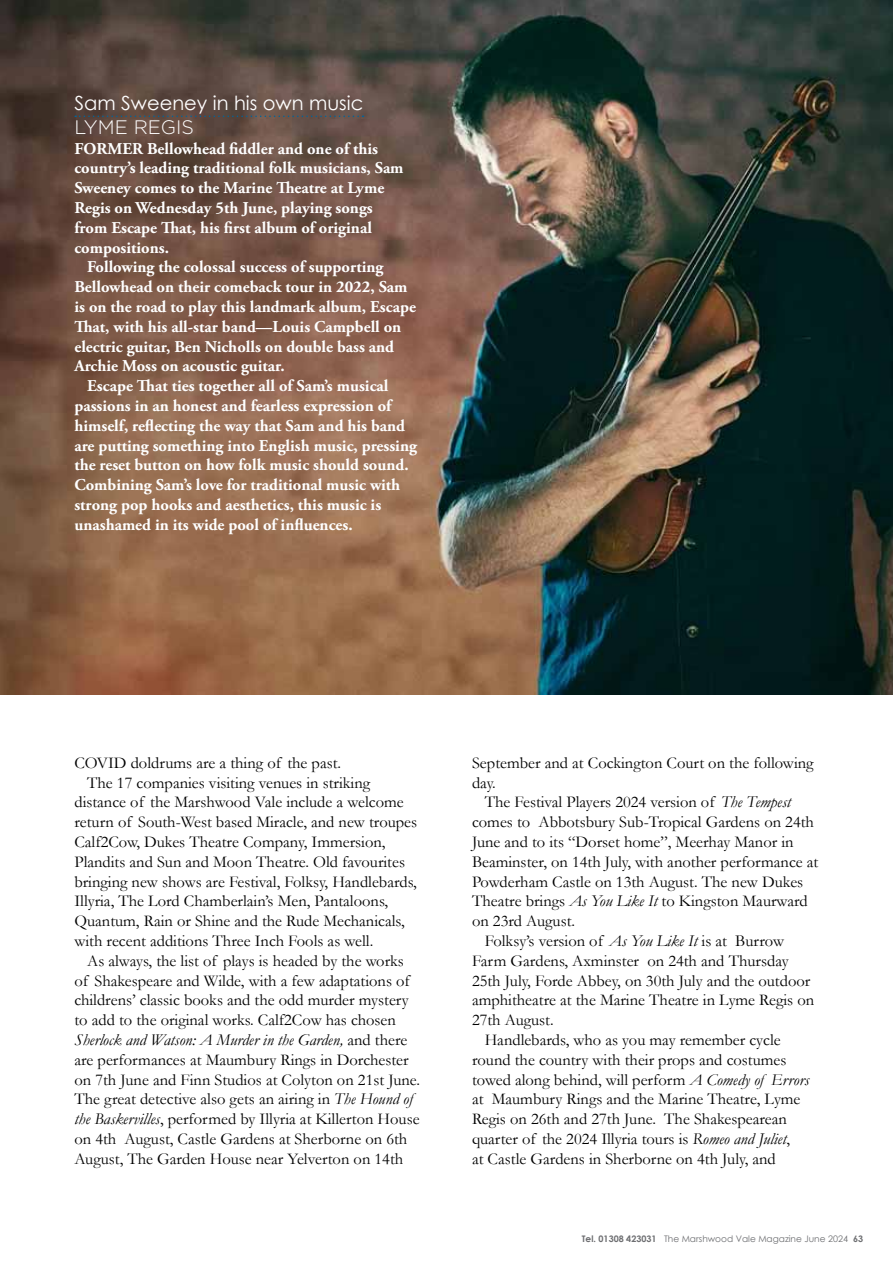
<style>
.page{position:relative;width:893px;height:1263px;background:#fff}
.page>*{position:absolute;margin:0;border:0;box-sizing:border-box;transform-origin:0 0}
.t1{font:19.5px "Century Gothic";color:#fff}
.t2{font:300 19.5px "Gotham";color:#fff}
.t3{font:16.5px/19.8px "Garamond";color:#000}
.t4{font:700 16.5px/19.8px "Adobe Garamond Pro";color:#fff}
.t5{font:italic 16.5px "Garamond";color:#000}
.t6{font:9px "Century Gothic";color:#6d6e71}
.s1{font-style:normal}
.s2{font-style:italic}
.s3{font-weight:700}
</style>
<div class="page">
<img style="left:0;top:0;width:893px;height:694px">
<svg style="left:75px;top:116px;width:289px;height:1px"></svg>
<p class="t1" style="left:74px;top:90px;width:290px">Sam Sweeney in his own music</p>
<p class="t2" style="left:74px;top:114px;width:121px">LYME REGIS</p>
<p class="t4" style="left:74px;top:139px;width:331px">FORMER Bellowhead fiddler and one of this country’s leading traditional folk musicians, Sam Sweeney comes to the Marine Theatre at Lyme Regis on Wednesday 5th June, playing songs from Escape That, his first album of original compositions.</p>
<p class="t4" style="left:87px;top:257px;width:298px">Following the colossal success of supporting</p>
<p class="t4" style="left:74px;top:277px;width:335px">Bellowhead on their comeback tour in 2022, Sam</p>
<p class="t4" style="left:74px;top:297px;width:343px">is on the road to play this landmark album, Escape</p>
<p class="t4" style="left:74px;top:317px;width:328px">That, with his all-star band—Louis Campbell on</p>
<p class="t4" style="left:74px;top:337px;width:321px">electric guitar, Ben Nicholls on double bass and</p>
<p class="t4" style="left:74px;top:356px;width:212px">Archie Moss on acoustic guitar.</p>
<p class="t4" style="left:87px;top:376px;width:303px">Escape That ties together all of Sam’s musical</p>
<p class="t4" style="left:74px;top:396px;width:318px">passions in an honest and fearless expression of</p>
<p class="t4" style="left:74px;top:416px;width:332px">himself, reflecting the way that Sam and his band</p>
<p class="t4" style="left:74px;top:436px;width:344px">are putting something into English music, pressing</p>
<p class="t4" style="left:74px;top:455px;width:336px">the reset button on how folk music should sound.</p>
<p class="t4" style="left:74px;top:475px;width:327px">Combining Sam’s love for traditional music with</p>
<p class="t4" style="left:74px;top:495px;width:308px">strong pop hooks and aesthetics, this music is</p>
<p class="t4" style="left:74px;top:515px;width:280px">unashamed in its wide pool of influences.</p>
<p class="t3" style="left:74px;top:752px;width:268px">COVID doldrums are a thing of the past.</p>
<p class="t3" style="left:87px;top:772px;width:284px">The 17 companies visiting venues in striking</p>
<p class="t3" style="left:74px;top:792px;width:331px">distance of the Marshwood Vale include a welcome</p>
<p class="t3" style="left:74px;top:812px;width:344px">return of South-West based Miracle, and new troupes</p>
<p class="t3" style="left:74px;top:831px;width:313px">Calf2Cow, Dukes Theatre Company, Immersion,</p>
<p class="t3" style="left:74px;top:851px;width:332px">Plandits and Sun and Moon Theatre. Old favourites</p>
<p class="t3" style="left:74px;top:871px;width:344px">bringing new shows are Festival, Folksy, Handlebards,</p>
<p class="t3" style="left:74px;top:891px;width:315px">Illyria, The Lord Chamberlain’s Men, Pantaloons,</p>
<p class="t3" style="left:74px;top:911px;width:332px">Quantum, Rain or Shine and the Rude Mechanicals,</p>
<p class="t3" style="left:74px;top:930px;width:300px">with recent additions Three Inch Fools as well.</p>
<p class="t3" style="left:87px;top:950px;width:318px">As always, the list of plays is headed by the works</p>
<p class="t3" style="left:74px;top:970px;width:337px">of Shakespeare and Wilde, with a few adaptations of</p>
<p class="t3" style="left:74px;top:990px;width:336px">childrens’ classic books and the odd murder mystery</p>
<p class="t3" style="left:74px;top:1010px;width:323px">to add to the original works. Calf2Cow has chosen</p>
<p class="t5" style="left:74px;top:1028px;width:335px">Sherlock and Watson: A Murder in the Garden, <span class="s1">and there</span></p>
<p class="t3" style="left:74px;top:1049px;width:336px">are performances at Maumbury Rings in Dorchester</p>
<p class="t3" style="left:74px;top:1069px;width:347px">on 7th June and Finn Studios at Colyton on 21st June.</p>
<p class="t3" style="left:74px;top:1089px;width:340px">The great detective also gets an airing in <span class="s2">The Hound of</span></p>
<p class="t3" style="left:74px;top:1109px;width:347px"><span class="s2">the Baskervilles</span>, performed by Illyria at Killerton House</p>
<p class="t3" style="left:74px;top:1128px;width:334px">on 4th August, Castle Gardens at Sherborne on 6th</p>
<p class="t3" style="left:74px;top:1148px;width:330px">August, The Garden House near Yelverton on 14th</p>
<p class="t3" style="left:472px;top:752px;width:343px">September and at Cockington Court on the following day.</p>
<p class="t3" style="left:485px;top:792px;width:308px">The Festival Players 2024 version of <span class="s2">The Tempest</span></p>
<p class="t3" style="left:472px;top:812px;width:343px">comes to Abbotsbury Sub-Tropical Gardens on 24th</p>
<p class="t3" style="left:472px;top:831px;width:323px">June and to its “Dorset home”, Meerhay Manor in</p>
<p class="t3" style="left:472px;top:851px;width:348px">Beaminster, on 14th July, with another performance at</p>
<p class="t3" style="left:472px;top:871px;width:333px">Powderham Castle on 13th August. The new Dukes</p>
<p class="t3" style="left:472px;top:891px;width:337px">Theatre brings <span class="s2">As You Like It</span> to Kingston Maurward</p>
<p class="t3" style="left:472px;top:911px;width:105px">on 23rd August.</p>
<p class="t3" style="left:485px;top:930px;width:301px">Folksy’s version of <span class="s2">As You Like It</span> is at Burrow</p>
<p class="t3" style="left:472px;top:950px;width:318px">Farm Gardens, Axminster on 24th and Thursday</p>
<p class="t3" style="left:472px;top:970px;width:340px">25th July, Forde Abbey, on 30th July and the outdoor</p>
<p class="t3" style="left:472px;top:990px;width:344px">amphitheatre at the Marine Theatre in Lyme Regis on</p>
<p class="t3" style="left:472px;top:1010px;width:83px">27th August.</p>
<p class="t3" style="left:485px;top:1029px;width:297px">Handlebards, who as you may remember cycle</p>
<p class="t3" style="left:472px;top:1049px;width:316px">round the country with their props and costumes</p>
<p class="t3" style="left:472px;top:1069px;width:339px">towed along behind, will perform <span class="s2">A Comedy of Errors</span></p>
<p class="t3" style="left:472px;top:1089px;width:330px">at Maumbury Rings and the Marine Theatre, Lyme</p>
<p class="t3" style="left:472px;top:1109px;width:316px">Regis on 26th and 27th June. The Shakespearean</p>
<p class="t3" style="left:472px;top:1128px;width:320px">quarter of the 2024 Illyria tours is <span class="s2">Romeo and Juliet</span>,</p>
<p class="t3" style="left:472px;top:1148px;width:305px">at Castle Gardens in Sherborne on 4th July, and</p>
<p class="t6" style="left:582px;top:1232px;width:283px"><span class="s3">Tel. 01308 423031</span> The Marshwood Vale Magazine June 2024 <span class="s3">63</span></p>
</div>
